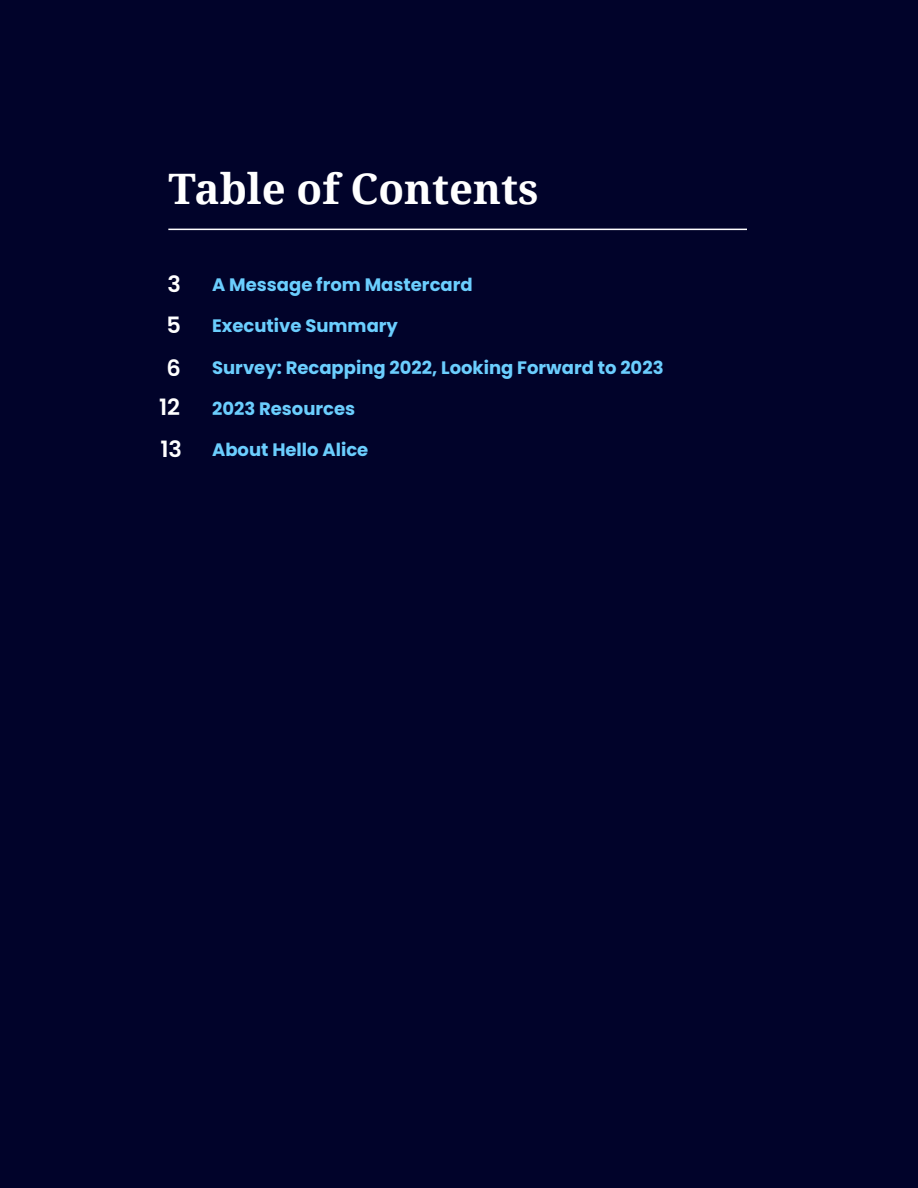
<style>
.page{position:relative;width:918px;height:1188px;background:#01032a}
.page>*{position:absolute;margin:0;border:0;box-sizing:border-box;transform-origin:0 0}
.t1{font:700 42px "Noto Serif";color:#fff}
.t2{font:600 22.5px/40.8px "Poppins";color:#fff}
.t3{font:700 18px "Poppins";color:#6bcefe}
</style>
<div class="page">
<hr style="left:168px;top:229px;width:579px;height:1px;background:#fff">
<h1 class="t1" style="left:168px;top:159px;width:372px">Table of Contents</h1>
<p class="t2" style="left:166px;top:264px;width:16px">3<br>5</p>
<p class="t2" style="left:166px;top:348px;width:16px">6</p>
<p class="t2" style="left:159px;top:386px;width:25px;line-height:42px">12<br>13</p>
<p class="t3" style="left:212px;top:274px;width:262px">A Message from Mastercard</p>
<p class="t3" style="left:212px;top:316px;width:187px">Executive Summary</p>
<p class="t3" style="left:212px;top:357px;width:453px">Survey: Recapping 2022, Looking Forward to 2023</p>
<p class="t3" style="left:212px;top:398px;width:145px">2023 Resources</p>
<p class="t3" style="left:212px;top:439px;width:158px">About Hello Alice</p>
</div>
